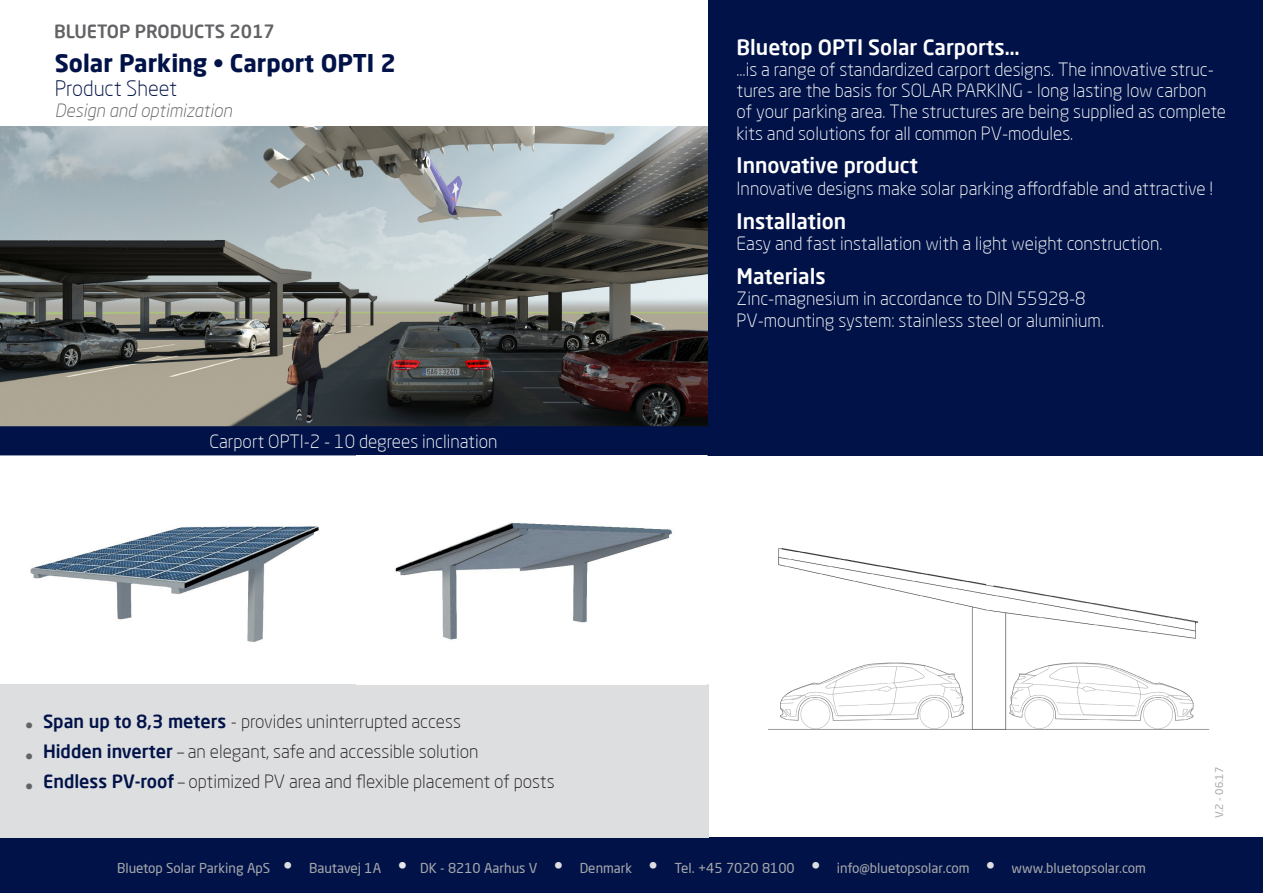
<style>
.page{position:relative;width:1263px;height:893px;background:#fff}
.page>*{position:absolute;margin:0;border:0;box-sizing:border-box;transform-origin:0 0}
.Overskrift_1{font:700 24px "Neo Sans Pro";color:#001247}
.Overskrift_2{font:500 21px "Neo Sans Pro";color:#fff}
.Overskrift_2-2{font:300 21px "Neo Sans Pro";color:#001247}
.t1{font:300 18px/21.1px "Neo Sans Pro";color:#fff}
.Punktopstilling{font:300 18px "Neo Sans Pro";color:#231f20}
.Overskrift_1-2{font:italic 300 18px "Neo Sans Pro";color:#636366}
.t2{font:500 18px "Neo Sans Pro";color:#636366}
.t3{font:13.5px "Neo Sans Pro";color:#a8a9ad}
.mellem{font:10.5px "Neo Sans Pro";color:#a8a9ad}
.s1{font-weight:500;color:#636366}
.s2{font-weight:500;color:#001247}
.s3{font-size:21px;color:#dddee0}
.s4{font-size:21px;color:#e6e7e9}
</style>
<div class="page">
<div style="left:0;top:837px;width:1263px;height:56px;background:#001247"></div>
<img style="left:0;top:126px;width:708px;height:300px">
<div style="left:0;top:426px;width:708px;height:29px;background:#001247"></div>
<div style="left:708px;top:0;width:555px;height:455px;background:#001247"></div>
<div style="left:0;top:684px;width:708px;height:153px;background:#dddee0"></div>
<img style="left:768px;top:548px;width:442px;height:182px">
<img style="left:30px;top:526px;width:289px;height:116px">
<img style="left:395px;top:522px;width:278px;height:118px">
<p class="t2" style="left:54px;top:20px;width:222px">BLUETOP PRODUCTS 2017</p>
<p class="Overskrift_1" style="left:55px;top:48px;width:343px">Solar Parking • Carport OPTI 2</p>
<p class="Overskrift_2-2" style="left:55px;top:75px;width:124px">Product Sheet</p>
<p class="Overskrift_1-2" style="left:55px;top:100px;width:179px">Design and optimization</p>
<p class="t1" style="left:210px;top:430px;width:289px">Carport OPTI-2 - 10 degrees inclination</p>
<p class="Punktopstilling" style="left:26px;top:710px;width:437px"><span class="s1">•</span> <span class="s2">Span up to 8,3 meters</span> - provides uninterrupted access</p>
<p class="Punktopstilling" style="left:26px;top:740px;width:454px"><span class="s1">•</span> <span class="s2">Hidden inverter</span> – an elegant, safe and accessible solution</p>
<p class="Punktopstilling" style="left:26px;top:770px;width:531px"><span class="s1">•</span> <span class="s2">Endless PV-roof</span> – optimized PV area and flexible placement of posts</p>
<p class="Overskrift_2" style="left:737px;top:34px;width:284px">Bluetop OPTI Solar Carports…</p>
<p class="t1" style="left:737px;top:59px;width:491px">…is a range of standardized carport designs. The innovative struc&shy;tures are the basis for SOLAR PARKING - long lasting low carbon of your parking area. The structures are being supplied as complete kits and solutions for all common PV-modules.</p>
<p class="Overskrift_2" style="left:737px;top:152px;width:183px">Innovative product</p>
<p class="t1" style="left:737px;top:178px;width:478px">Innovative designs make solar parking affordfable and attractive !</p>
<p class="Overskrift_2" style="left:737px;top:208px;width:111px">Installation</p>
<p class="t1" style="left:737px;top:233px;width:427px">Easy and fast installation with a light weight construction.</p>
<p class="Overskrift_2" style="left:737px;top:263px;width:91px">Materials</p>
<p class="t1" style="left:737px;top:288px;width:351px">Zinc-magnesium in accordance to DIN 55928-8</p>
<p class="t1" style="left:737px;top:309px;width:369px">PV-mounting system: stainless steel or aluminium.</p>
<p class="mellem" style="left:1213px;top:818px;width:52px;rotate:-90deg">V.2 - 06.17</p>
<p class="t3" style="left:117px;top:860px;width:1030px">Bluetop Solar Parking ApS <span class="s3">•</span> Bautavej 1A <span class="s4">•</span> DK - 8210 Aarhus V <span class="s3">•</span> Denmark <span class="s3">•</span> Tel. +45 7020 8100 <span class="s3">•</span> info@bluetopsolar.com <span class="s3">•</span> www.bluetopsolar.com</p>
</div>
